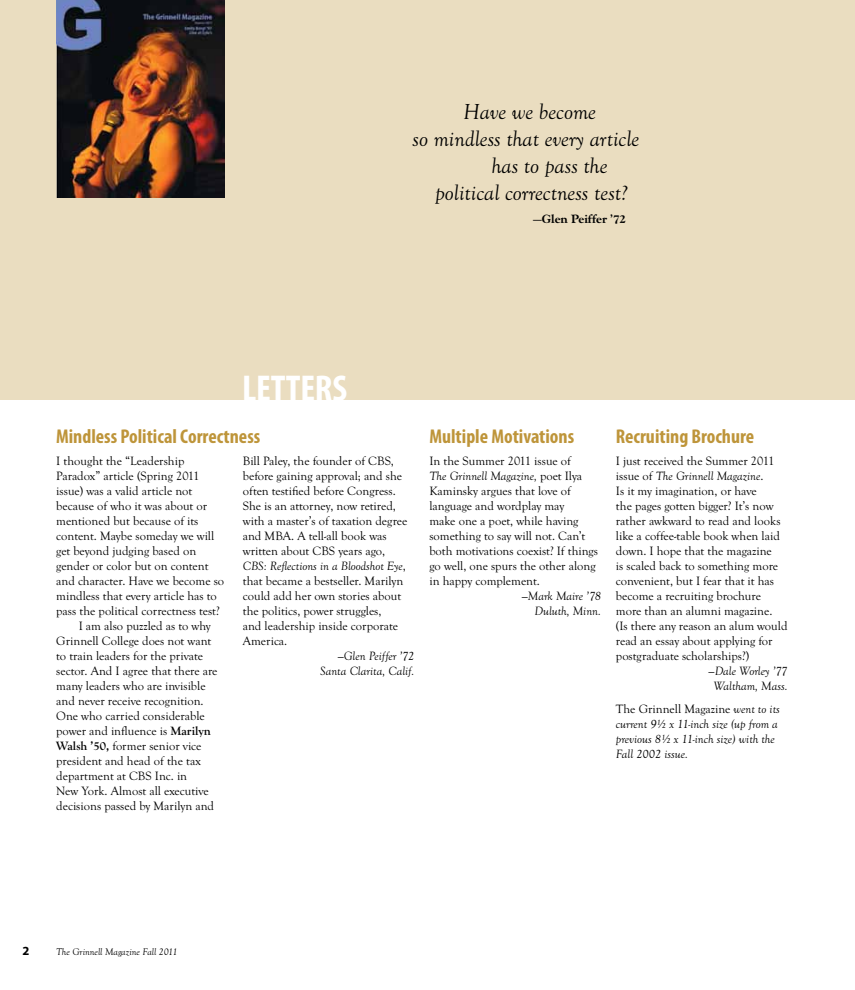
<style>
.page{position:relative;width:855px;height:990px;background:#fff}
.page>*{position:absolute;margin:0;border:0;box-sizing:border-box;transform-origin:0 0}
.t1{font:700 condensed 37.5px "Myriad Pro";letter-spacing:-.005em;color:#fff}
.t2{font:italic 22.5px "Goudy Old Sty T";color:#000}
.t3{font:700 condensed 20px "Myriad Pro";color:#be953a}
.t4{font:12.5px/15px "Goudy Old Sty T";color:#000}
.t5{font:italic 12.5px/15px "Goudy Old Sty T";color:#000;text-align:right}
.t6{font:700 12.5px "Goudy Old Sty T Extr";color:#000}
.t7{font:700 12.5px "Myriad Pro";color:#000}
.t8{font:italic 10px "Goudy Old Sty T";color:#000}
.s1{font-weight:700}
.s2{font-style:italic}
.s3{font-style:normal}
</style>
<div class="page">
<div style="left:0;top:0;width:855px;height:400px;background:#eaddc0"></div>
<img style="left:56px;top:0;width:168px;height:198px">
<p class="t2" style="left:463px;top:100px;width:134px">Have we become</p>
<p class="t2" style="left:413px;top:127px;width:228px">so mindless that every article</p>
<p class="t2" style="left:491px;top:154px;width:118px">has to pass the</p>
<p class="t2" style="left:435px;top:181px;width:194px">political correctness test?</p>
<p class="t6" style="left:533px;top:212px;width:94px">—Glen Peiffer ’72</p>
<p class="t1" style="left:242px;top:365px;width:107px">LETTERS</p>
<h2 class="t3" style="left:56px;top:423px;width:206px">Mindless Political Correctness</h2>
<p class="t4" style="left:56px;top:453px;width:169px">I thought the “Leadership<br>Paradox” article (Spring 2011 issue) was a valid article not because of who it was about or mentioned but because of its content. Maybe someday we will get beyond judging based on gender or color but on content and character. Have we become so mindless that every article has to pass the political correctness test?</p>
<p class="t4" style="left:56px;top:618px;width:163px;text-indent:22px">I am also puzzled as to why<br>Grinnell College does not want to train leaders for the private sector. And I agree that there are many leaders who are invisible and never receive recognition.<br>One who carried considerable power and infuence is <span class="s1">Marilyn<br>Walsh ’50,</span> former senior vice president and head of the tax department at CBS Inc. in<br>New York. Almost all executive decisions passed by Marilyn and</p>
<p class="t4" style="left:243px;top:453px;width:166px">Bill Paley, the founder of CBS, before gaining approval; and she often testifed before Congress.<br>She is an attorney, now retired, with a master’s of taxation degree and MBA. A tell-all book was written about CBS years ago,<br><span class="s2">CBS: Refections in a Bloodshot Eye</span>, that became a bestseller. Marilyn could add her own stories about the politics, power struggles,<br>and leadership inside corporate<br>America.</p>
<p class="t5" style="left:320px;top:648px;width:96px">—Glen Peiffer ’72<br>Santa Clarita, Calif.</p>
<h2 class="t3" style="left:429px;top:423px;width:146px">Multiple Motivations</h2>
<p class="t4" style="left:429px;top:454px;width:170px">In the Summer 2011 issue of<br><span class="s2">The Grinnell Magazine,</span> poet Ilya<br>Kaminsky argues that love of language and wordplay may<br>make one a poet, while having something to say will not. Can’t both motivations coexist? If things go well, one spurs the other along in happy complement.</p>
<p class="t5" style="left:522px;top:588px;width:81px">—Mark Maire ’78<br>Duluth, Minn.</p>
<h2 class="t3" style="left:616px;top:423px;width:140px">Recruiting Brochure</h2>
<p class="t4" style="left:616px;top:454px;width:173px">I just received the Summer 2011 issue of <span class="s2">The Grinnell Magazine</span>.<br>Is it my imagination, or have<br>the pages gotten bigger? It’s now rather awkward to read and looks like a coffee-table book when laid down. I hope that the magazine<br>is scaled back to something more convenient, but I fear that it has become a recruiting brochure more than an alumni magazine.<br>(Is there any reason an alum would read an essay about applying for postgraduate scholarships?)</p>
<p class="t5" style="left:709px;top:663px;width:80px;text-align:center">—Dale Worley ’77<br>Waltham, Mass.</p>
<p class="t5" style="left:616px;top:701px;width:165px;text-align:left"><span class="s3">The Grinnell Magazine</span> went to its current 9½ x 11-inch size (up from a previous 8½ x 11-inch size) with the<br>Fall 2002 issue.</p>
<p class="t7" style="left:22px;top:943px;width:8px">2</p>
<p class="t8" style="left:56px;top:947px;width:123px">The Grinnell Magazine Fall 2011</p>
</div>
